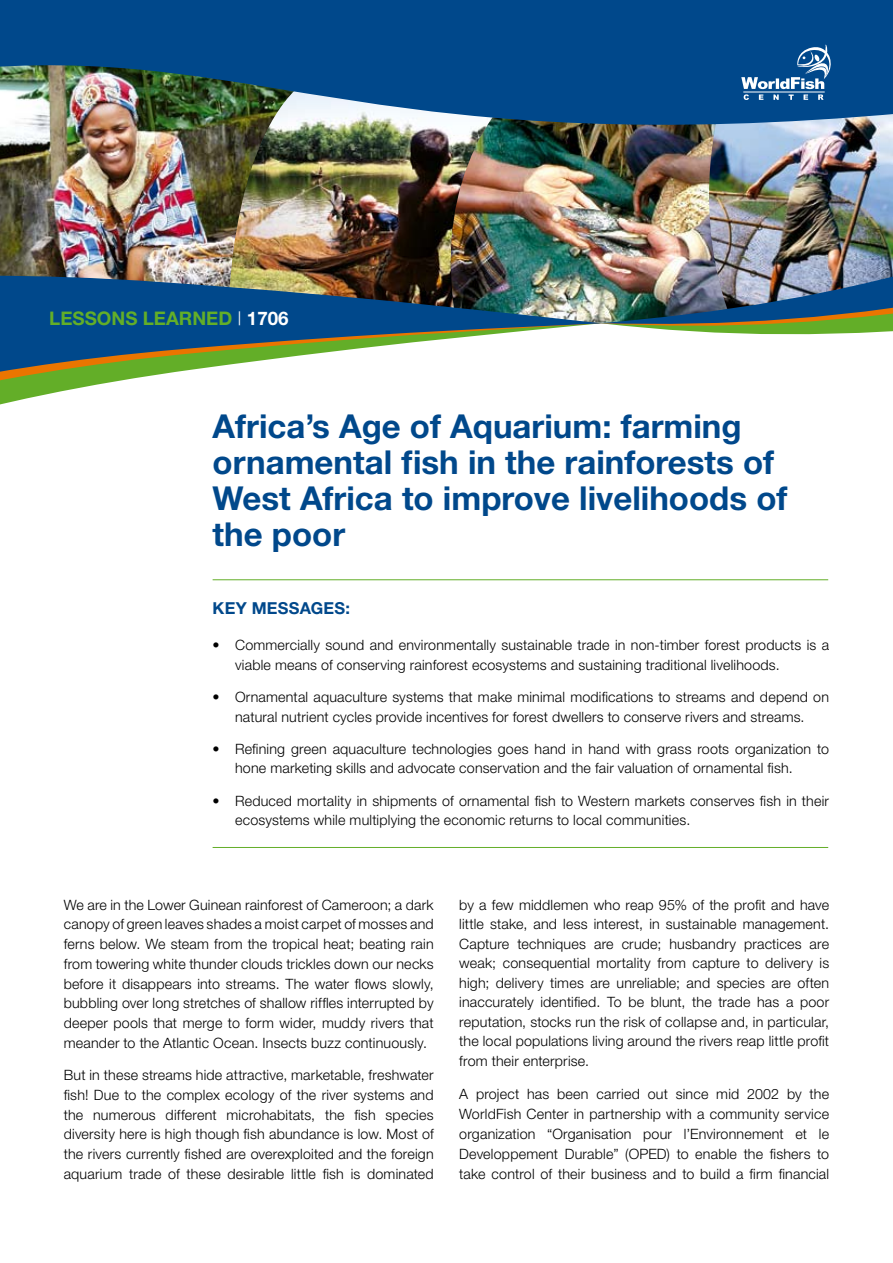
<style>
.page{position:relative;width:893px;height:1263px;background:#fff}
.page>*{position:absolute;margin:0;border:0;box-sizing:border-box;transform-origin:0 0}
.t1{font:700 33px/36px "Helvetica Neue";color:#00488b}
.t2{font:700 18.75px "Helvetica Neue";color:#63ae28}
.t3{font:700 16.5px "Helvetica Neue";color:#00488b}
.t4{font:300 14.25px/19.6px "Helvetica Neue";letter-spacing:.015em;color:#000;text-align:justify}
.s1{font-weight:300;color:#fff}
.s2{color:#fff}
</style>
<div class="page">
<img style="left:0;top:161px;width:229px;height:86px">
<img style="left:229px;top:161px;width:222px;height:86px">
<img style="left:451px;top:161px;width:258px;height:91px">
<img style="left:709px;top:161px;width:184px;height:91px">
<img style="left:600px;top:252px;width:293px;height:83px">
<img style="left:0;top:247px;width:600px;height:158px">
<img style="left:0;top:0;width:893px;height:161px">
<svg style="left:741px;top:44px;width:93px;height:56px;background:#336da2"></svg>
<hr style="left:213px;top:847px;width:615px;height:1px;background:#63ae28">
<hr style="left:213px;top:579px;width:615px;height:1px;background:#63ae28">
<h2 class="t2" style="left:49px;top:307px;width:241px">Lessons learned <span class="s1">|</span> <span class="s2">1706</span></h2>
<h1 class="t1" style="left:213px;top:408px;width:576px">Africa’s Age of Aquarium: farming ornamental fish in the rainforests of<br>West Africa to improve livelihoods of the poor</h1>
<p class="t3" style="left:213px;top:598px;width:67px">KEY MESSA</p>
<p class="t3" style="left:311px;top:598px;width:41px">GES:</p>
<p class="t4" style="left:235px;top:635px;width:595px;text-indent:-22px">• Commercially sound and environmentally sustainable trade in non-timber forest products is a viable means of conserving rainforest ecosystems and sustaining traditional livelihoods.</p>
<p class="t4" style="left:213px;top:687px;width:618px;text-align:center">• Ornamental aquaculture systems that make minimal modifications to streams and depend on natural nutrient cycles provide incentives for forest dwellers to conserve rivers and streams.</p>
<p class="t4" style="left:235px;top:739px;width:596px;text-indent:-23px">• Refining green aquaculture technologies goes hand in hand with grass roots organization to hone marketing skills and advocate conservation and the fair valuation of ornamental fish.</p>
<p class="t4" style="left:235px;top:790px;width:595px;text-indent:-23px">• Reduced mortality in shipments of ornamental fish to Western markets conserves fish in their ecosystems while multiplying the economic returns to local communities.</p>
<p class="t4" style="left:64px;top:894px;width:371px">We are in the Lower Guinean rainforest of Cameroon; a dark canopy of green leaves shades a moist carpet of mosses and ferns below. We steam from the tropical heat; beating rain from towering white thunder clouds trickles down our necks before it disappears into streams. The water flows slowly, bubbling over long stretches of shallow riffles interrupted by deeper pools that merge to form wider, muddy rivers that meander to the Atlantic Ocean. Insects buzz continuously.</p>
<p class="t4" style="left:64px;top:1065px;width:371px">But in these streams hide attractive, marketable, freshwater fish! Due to the complex ecology of the river systems and the numerous different microhabitats, the fish species diversity here is high though fish abundance is low. Most of the rivers currently fished are overexploited and the foreign aquarium trade of these desirable little fish is dominated</p>
<p class="t4" style="left:459px;top:894px;width:371px">by a few middlemen who reap 95% of the profit and have little stake, and less interest, in sustainable management.<br>Capture techniques are crude; husbandry practices are weak; consequential mortality from capture to delivery is high; delivery times are unreliable; and species are often inaccurately identified. To be blunt, the trade has a poor reputation, stocks run the risk of collapse and, in particular, the local populations living around the rivers reap little profit from their enterprise.</p>
<p class="t4" style="left:459px;top:1083px;width:371px">A project has been carried out since mid 2002 by the WorldFish Center in partnership with a community service organization “Organisation pour l’Environnement et le Developpement Durable” (OPED) to enable the fishers to take control of their business and to build a firm financial</p>
</div>
